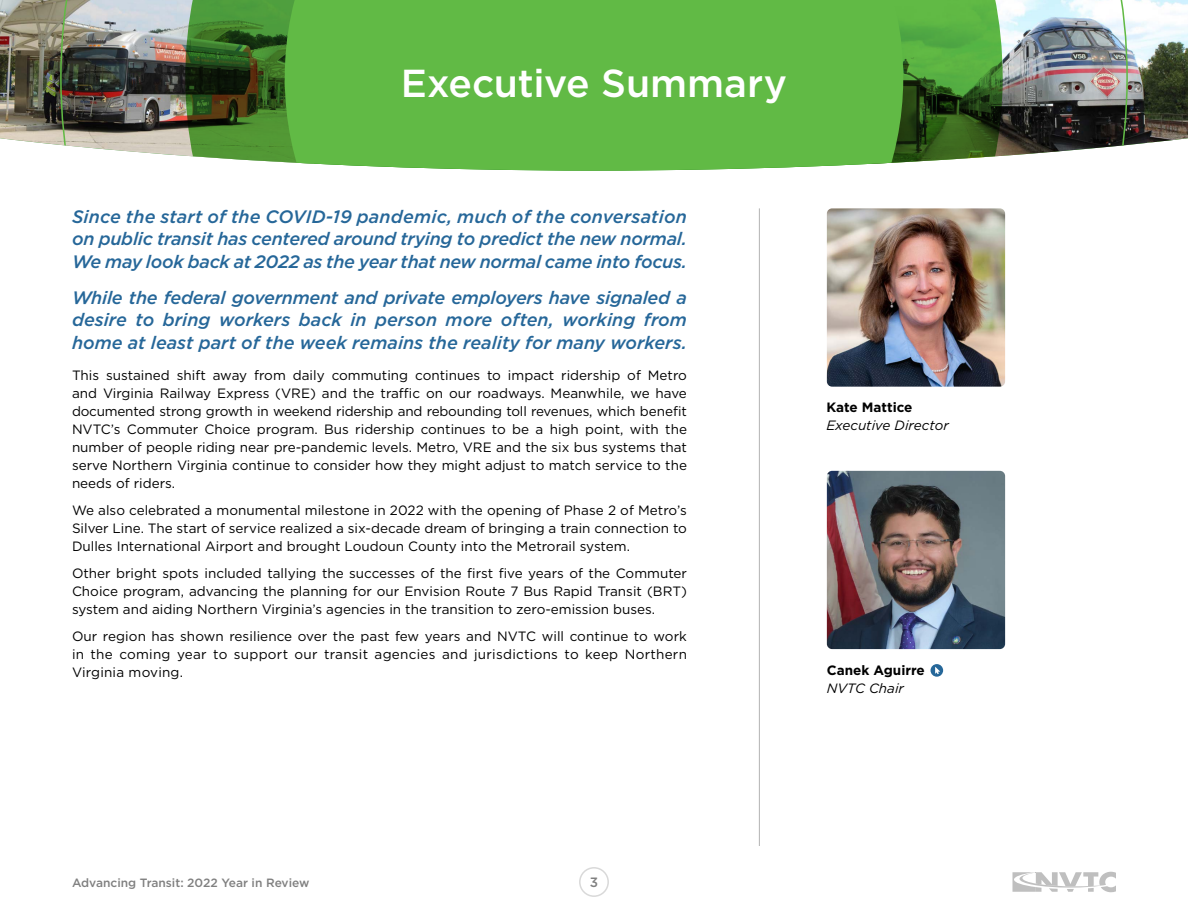
<style>
.page{position:relative;width:1188px;height:918px;background:#fff}
.page>*{position:absolute;margin:0;border:0;box-sizing:border-box;transform-origin:0 0}
.t1{font:500 39px "Gotham";letter-spacing:-.005em;color:#fff}
.t2{font:italic 500 18px/22.5px "Gotham";letter-spacing:-.015em;color:#266799;text-align:justify}
.t3{font:13.5px/18px "Gotham";color:#000;text-align:justify}
.t4{font:italic 13.5px "Gotham";color:#000}
.t5{font:700 13.5px "Gotham";color:#000}
.t6{font:500 13.5px "Gotham";color:#808080}
.t7{font:500 12px "Gotham";color:#808080}
</style>
<div class="page">
<div style="left:579px;top:867px;width:30px;height:30px;border:2px solid #d9d9d9;border-radius:50%"></div>
<svg style="left:1012px;top:872px;width:104px;height:20px"></svg>
<img style="left:1129px;top:0;width:59px;height:145px">
<img style="left:0;top:0;width:59px;height:145px">
<img style="left:59px;top:0;width:1070px;height:171px">
<img style="left:827px;top:208px;width:178px;height:179px">
<img style="left:827px;top:471px;width:178px;height:178px">
<hr style="left:759px;top:208px;width:1px;height:638px;background:#b3b3b3">
<div style="left:869px;top:603px;width:157px;height:156px;background:#000;opacity:.25"></div>
<div style="left:931px;top:664px;width:12px;height:13px;background:#266799;border-radius:50%"></div>
<svg style="left:935px;top:667px;width:5px;height:7px"></svg>
<h1 class="t1" style="left:401px;top:58px;width:388px">Executive Summary</h1>
<h2 class="t2" style="left:72px;top:205px;width:617px">Since the start of the COVID-19 pandemic, much of the conversation on public transit has centered around trying to predict the new normal.<br>We may look back at 2022 as the year that new normal came into focus.</h2>
<h2 class="t2" style="left:72px;top:286px;width:617px">While the federal government and private employers have signaled a desire to bring workers back in person more often, working from home at least part of the week remains the reality for many workers.</h2>
<p class="t3" style="left:72px;top:366px;width:617px">This sustained shift away from daily commuting continues to impact ridership of Metro and Virginia Railway Express (VRE) and the traffic on our roadways. Meanwhile, we have documented strong growth in weekend ridership and rebounding toll revenues, which benefit NVTC’s Commuter Choice program. Bus ridership continues to be a high point, with the number of people riding near pre-pandemic levels. Metro, VRE and the six bus systems that serve Northern Virginia continue to consider how they might adjust to match service to the needs of riders.</p>
<p class="t3" style="left:72px;top:501px;width:617px">We also celebrated a monumental milestone in 2022 with the opening of Phase 2 of Metro’s Silver Line. The start of service realized a six-decade dream of bringing a train connection to Dulles International Airport and brought Loudoun County into the Metrorail system.</p>
<p class="t3" style="left:72px;top:564px;width:617px">Other bright spots included tallying the successes of the first five years of the Commuter Choice program, advancing the planning for our Envision Route 7 Bus Rapid Transit (BRT) system and aiding Northern Virginia’s agencies in the transition to zero-emission buses.</p>
<p class="t3" style="left:72px;top:627px;width:617px">Our region has shown resilience over the past few years and NVTC will continue to work in the coming year to support our transit agencies and jurisdictions to keep Northern Virginia moving.</p>
<p class="t5" style="left:826px;top:399px;width:88px">Kate Mattice</p>
<p class="t4" style="left:826px;top:417px;width:124px">Executive Director</p>
<p class="t5" style="left:827px;top:661px;width:99px">Canek Aguirre</p>
<p class="t4" style="left:827px;top:679px;width:79px">NVTC Chair</p>
<p class="t7" style="left:72px;top:875px;width:239px">Advancing Transit: 2022 Year in Review</p>
<p class="t6" style="left:590px;top:874px;width:10px">3</p>
</div>
